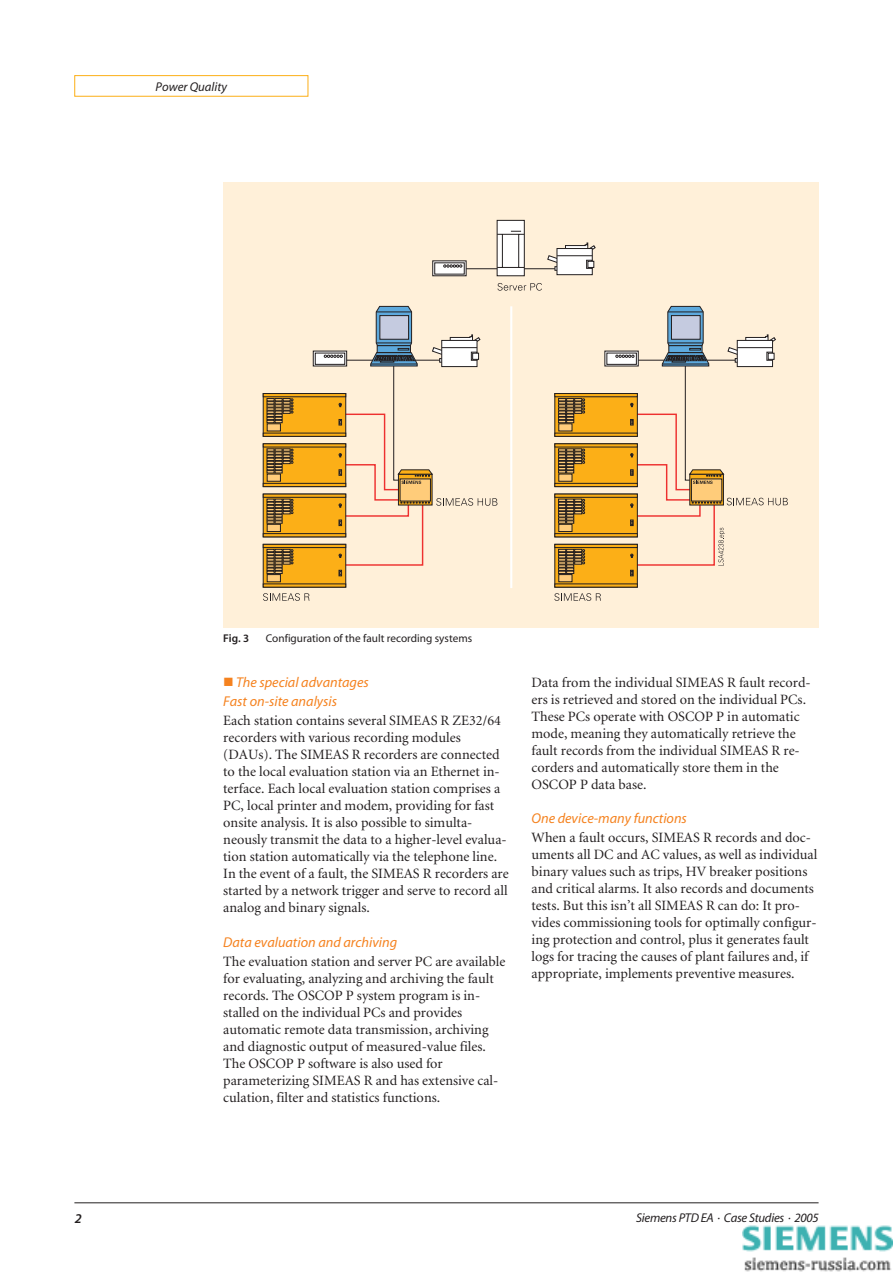
<style>
.page{position:relative;width:893px;height:1275px;background:#fff}
.page>*{position:absolute;margin:0;border:0;box-sizing:border-box;transform-origin:0 0}
.t1{font:14.25px/17px "Minion";color:#231f20}
.t2{font:14.25px/19.2px "Myriad MM It 400 600";color:#f5821f}
.t3{font:13.5px "Myriad MM It 565 600";color:#231f20}
.t4{font:italic 12.75px "Myriad";letter-spacing:-.02em;color:#231f20}
.t5{font:12.75px "Myriad MM It 400 600";color:#231f20}
.t6{font:11.25px "Myriad MM 400 600";color:#231f20}
.t7{font:11.25px "Myriad MM 565 600";color:#231f20}
</style>
<div class="page">
<hr style="left:74px;top:1202px;width:745px;height:1px;background:#231f20">
<div style="left:74px;top:75px;width:234px;height:22px;border:1px solid #fcaf17"></div>
<div style="left:223px;top:182px;width:596px;height:445px;background:#fff0d9"></div>
<hr style="left:449px;top:268px;width:113px;height:1px;background:#231f20">
<svg style="left:497px;top:283px;width:45px;height:8px"></svg>
<svg style="left:432px;top:261px;width:34px;height:15px"></svg>
<svg style="left:434px;top:262px;width:30px;height:12px"></svg>
<svg style="left:443px;top:265px;width:19px;height:2px"></svg>
<div style="left:497px;top:220px;width:27px;height:56px;background:#fff"></div>
<svg style="left:497px;top:267px;width:27px;height:1px"></svg>
<hr style="left:502px;top:234px;width:1px;height:33px;background:#231f20">
<hr style="left:518px;top:234px;width:1px;height:33px;background:#231f20">
<svg style="left:497px;top:231px;width:27px;height:4px"></svg>
<svg style="left:547px;top:242px;width:49px;height:28px"></svg>
<div style="left:557px;top:248px;width:35px;height:27px;background:#fff;border:1px solid #231f20"></div>
<svg style="left:586px;top:260px;width:6px;height:8px"></svg>
<svg style="left:588px;top:261px;width:6px;height:7px"></svg>
<hr style="left:557px;top:255px;width:35px;height:1px;background:#231f20">
<div style="left:263px;top:393px;width:83px;height:43px;background:#fcaf17"></div>
<svg style="left:263px;top:393px;width:61px;height:4px"></svg>
<svg style="left:267px;top:398px;width:26px;height:25px"></svg>
<div style="left:267px;top:423px;width:14px;height:8px;background:#ffcc7a;border:1px solid #231f20"></div>
<div style="left:263px;top:443px;width:83px;height:44px;background:#fcaf17"></div>
<svg style="left:263px;top:443px;width:61px;height:4px"></svg>
<svg style="left:263px;top:483px;width:61px;height:4px"></svg>
<svg style="left:267px;top:448px;width:26px;height:25px"></svg>
<div style="left:267px;top:474px;width:14px;height:7px;background:#ffcc7a"></div>
<div style="left:263px;top:494px;width:83px;height:43px;background:#fcaf17"></div>
<svg style="left:263px;top:533px;width:61px;height:4px"></svg>
<svg style="left:267px;top:499px;width:26px;height:24px"></svg>
<div style="left:267px;top:524px;width:14px;height:7px;background:#ffcc7a;border:1px solid #231f20"></div>
<div style="left:263px;top:544px;width:83px;height:43px;background:#fcaf17"></div>
<svg style="left:263px;top:544px;width:61px;height:4px"></svg>
<svg style="left:263px;top:583px;width:83px;height:4px"></svg>
<svg style="left:267px;top:549px;width:26px;height:24px"></svg>
<div style="left:267px;top:574px;width:14px;height:8px;background:#ffcc7a;border:1px solid #231f20"></div>
<svg style="left:313px;top:351px;width:11px;height:15px"></svg>
<div style="left:315px;top:353px;width:30px;height:11px;background:#fff;border:1px solid #231f20"></div>
<div style="left:555px;top:393px;width:82px;height:43px;background:#fcaf17"></div>
<svg style="left:555px;top:393px;width:61px;height:4px"></svg>
<svg style="left:558px;top:398px;width:27px;height:25px"></svg>
<div style="left:559px;top:423px;width:13px;height:8px;background:#ffcc7a;border:1px solid #231f20"></div>
<div style="left:555px;top:443px;width:82px;height:44px;background:#fcaf17"></div>
<svg style="left:555px;top:443px;width:61px;height:4px"></svg>
<svg style="left:555px;top:483px;width:61px;height:4px"></svg>
<svg style="left:558px;top:448px;width:27px;height:25px"></svg>
<div style="left:559px;top:474px;width:13px;height:7px;background:#ffcc7a"></div>
<div style="left:555px;top:494px;width:82px;height:43px;background:#fcaf17"></div>
<svg style="left:555px;top:533px;width:61px;height:4px"></svg>
<svg style="left:558px;top:499px;width:27px;height:24px"></svg>
<div style="left:559px;top:524px;width:13px;height:7px;background:#ffcc7a;border:1px solid #231f20"></div>
<div style="left:555px;top:544px;width:82px;height:43px;background:#fcaf17"></div>
<svg style="left:555px;top:544px;width:61px;height:4px"></svg>
<svg style="left:555px;top:583px;width:82px;height:4px"></svg>
<svg style="left:558px;top:549px;width:27px;height:24px"></svg>
<div style="left:559px;top:574px;width:13px;height:8px;background:#ffcc7a;border:1px solid #231f20"></div>
<svg style="left:605px;top:351px;width:11px;height:15px"></svg>
<div style="left:607px;top:353px;width:30px;height:11px;background:#fff"></div>
<hr style="left:510px;top:306px;width:2px;height:282px;background:#fff">
<svg style="left:263px;top:593px;width:47px;height:8px"></svg>
<svg style="left:554px;top:593px;width:47px;height:8px"></svg>
<svg style="left:616px;top:306px;width:172px;height:270px"></svg>
<svg style="left:324px;top:306px;width:173px;height:270px"></svg>
<img style="left:742px;top:1225px;width:150px;height:47px">
<p class="t5" style="left:156px;top:82px;width:73px">Power Quality</p>
<p class="t7" style="left:223px;top:634px;width:28px">Fig. 3</p>
<p class="t6" style="left:266px;top:634px;width:208px">Configuration of the fault recording systems</p>
<p class="t2" style="left:223px;top:673px;width:147px;text-indent:13px">The special advantages<br>Fast on-site analysis</p>
<p class="t1" style="left:223px;top:713px;width:287px">Each station contains several SIMEAS R ZE32/64 recorders with various recording modules (DAUs). The SIMEAS R recorders are connected to the local evaluation station via an Ethernet in&shy;terface. Each local evaluation station comprises a PC, local printer and modem, providing for fast onsite analysis. It is also possible to simulta&shy;neously transmit the data to a higher-level evalua&shy;tion station automatically via the telephone line.<br>In the event of a fault, the SIMEAS R recorders are started by a network trigger and serve to record all analog and binary signals.</p>
<p class="t2" style="left:223px;top:933px;width:175px">Data evaluation and archiving</p>
<p class="t1" style="left:223px;top:953px;width:284px">The evaluation station and server PC are available for evaluating, analyzing and archiving the fault records. The OSCOP P system program is in&shy;stalled on the individual PCs and provides automatic remote data transmission, archiving and diagnostic output of measured-value files.<br>The OSCOP P software is also used for parameterizing SIMEAS R and has extensive cal&shy;culation, filter and statistics functions.</p>
<p class="t1" style="left:531px;top:675px;width:281px">Data from the individual SIMEAS R fault record&shy;ers is retrieved and stored on the individual PCs.<br>These PCs operate with OSCOP P in automatic mode, meaning they automatically retrieve the fault records from the individual SIMEAS R re&shy;corders and automatically store them in the OSCOP P data base.</p>
<p class="t2" style="left:531px;top:810px;width:157px">One device-many functions</p>
<p class="t1" style="left:531px;top:830px;width:287px">When a fault occurs, SIMEAS R records and doc&shy;uments all DC and AC values, as well as individual binary values such as trips, HV breaker positions and critical alarms. It also records and documents tests. But this isn’t all SIMEAS R can do: It pro&shy;vides commissioning tools for optimally configur&shy;ing protection and control, plus it generates fault logs for tracing the causes of plant failures and, if appropriate, implements preventive measures.</p>
<p class="t3" style="left:75px;top:1212px;width:9px">2</p>
<p class="t4" style="left:636px;top:1212px;width:184px">Siemens PTD EA · Case Studies · 2005</p>
</div>
